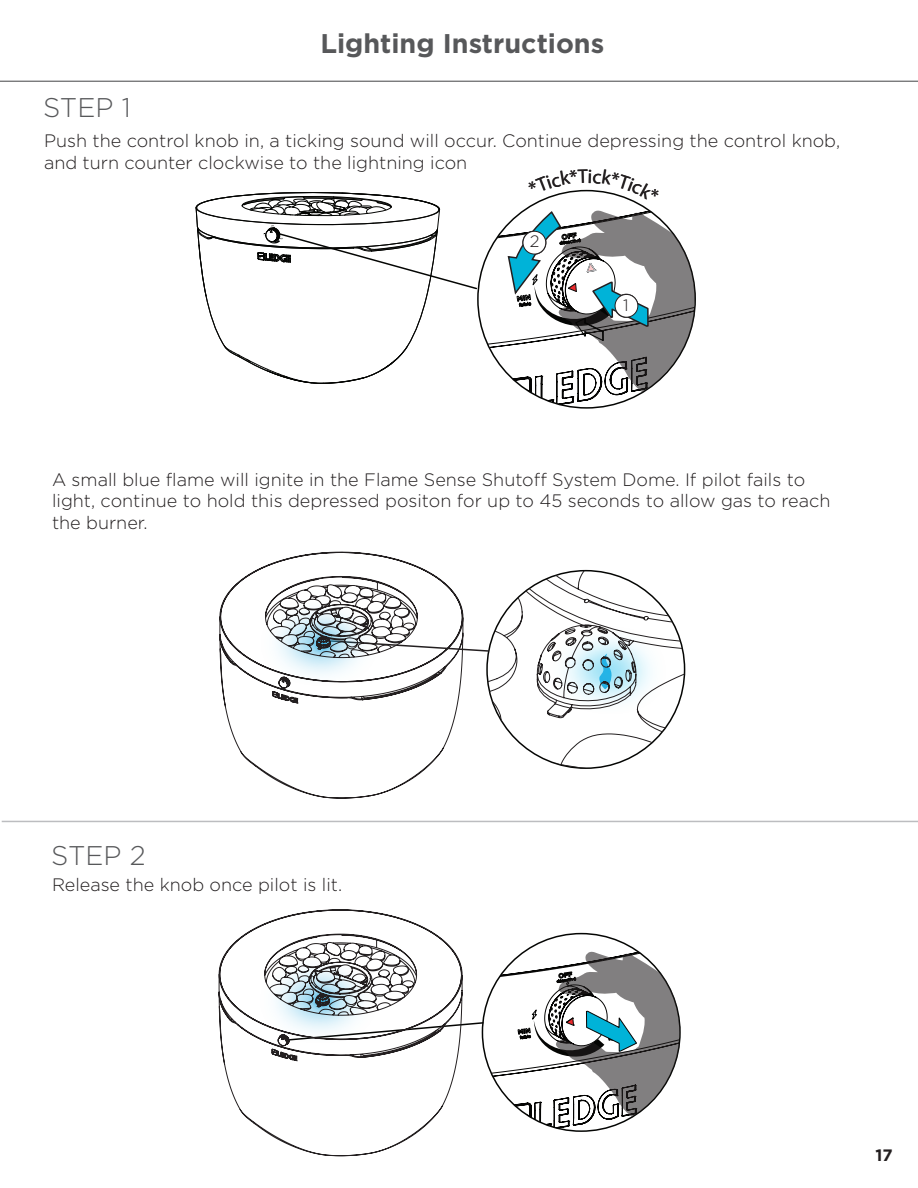
<style>
.page{position:relative;width:918px;height:1188px;background:#fff}
.page>*{position:absolute;margin:0;border:0;box-sizing:border-box;transform-origin:0 0}
.t1{font:700 27px "Gotham";color:#57585a}
.t2{font:300 27px "Gotham";color:#57585a}
.t3{font:300 18px/21.6px "Gotham";color:#231f20}
.t4{font:300 16.5px "Gotham";color:#231f20}
.t5{font:700 16.5px "Gotham";color:#231f20}
</style>
<div class="page">
<hr style="left:0;top:81px;width:918px;height:1px;background:#57585a">
<svg style="left:196px;top:192px;width:282px;height:192px"></svg>
<hr style="left:2px;top:821px;width:916px;height:1px;background:#bcbdc0">
<svg style="left:478px;top:199px;width:173px;height:209px"></svg>
<svg style="left:509px;top:934px;width:171px;height:197px"></svg>
<img style="left:218px;top:964px;width:291px;height:193px">
<svg style="left:219px;top:909px;width:244px;height:247px"></svg>
<svg style="left:220px;top:552px;width:208px;height:246px"></svg>
<svg style="left:507px;top:211px;width:189px;height:182px"></svg>
<div style="left:615px;top:294px;width:23px;height:23px;background:#fff;border-radius:50%"></div>
<div style="left:615px;top:294px;width:23px;height:24px;border:1px solid #231f20;border-radius:50%"></div>
<svg style="left:328px;top:571px;width:357px;height:197px"></svg>
<svg style="left:543px;top:189px;width:87px;height:10px"></svg>
<h1 class="t1" style="left:320px;top:28px;width:285px">Lighting Instructions</h1>
<h1 class="t2" style="left:43px;top:93px;width:89px">STEP 1</h1>
<p class="t3" style="left:44px;top:130px;width:798px">Push the control knob in, a ticking sound will occur. Continue depressing the control knob, and turn counter clockwise to the lightning icon</p>
<p class="t4" style="left:530px;top:232px;width:11px">2</p>
<p class="t4" style="left:623px;top:297px;width:7px">1</p>
<p class="t3" style="left:52px;top:468px;width:780px">A small blue flame will ignite in the Flame Sense Shutoff System Dome. If pilot fails to light, continue to hold this depressed positon for up to 45 seconds to allow gas to reach the burner.</p>
<h1 class="t2" style="left:51px;top:840px;width:96px">STEP 2</h1>
<p class="t3" style="left:52px;top:873px;width:292px">Release the knob once pilot is lit.</p>
<p class="t5" style="left:876px;top:1145px;width:19px">17</p>
</div>
